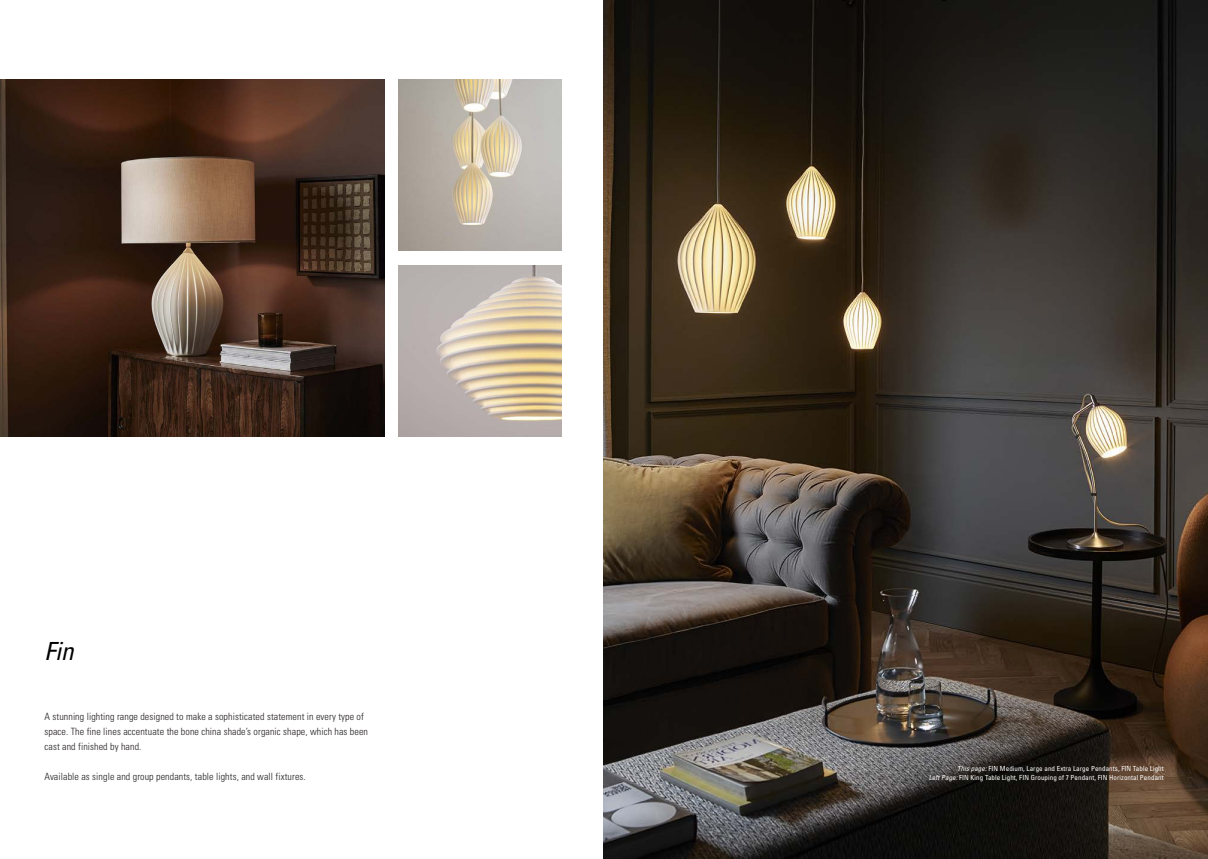
<style>
.page{position:relative;width:1208px;height:859px;background:#fff}
.page>*{position:absolute;margin:0;border:0;box-sizing:border-box;transform-origin:0 0}
.t1{font:italic condensed 25px "Univers";color:#000}
.t2{font:300 condensed 10px/15px "Univers";letter-spacing:.01em;color:#231f20}
.t3{font:condensed 7px/9px "Univers";letter-spacing:.01em;color:#fff;text-align:right}
.s1{font-style:italic}
</style>
<div class="page">
<img style="left:0;top:79px;width:384px;height:358px">
<img style="left:398px;top:79px;width:163px;height:172px">
<img style="left:604px;top:0;width:604px;height:859px">
<img style="left:398px;top:265px;width:163px;height:172px">
<h1 class="t1" style="left:45px;top:635px;width:31px">Fin</h1>
<p class="t2" style="left:45px;top:709px;width:325px">A stunning lighting range designed to make a sophisticated statement in every type of space. The fine lines accentuate the bone china shade’s organic shape, which has been cast and finished by hand.</p>
<p class="t2" style="left:45px;top:769px;width:263px">Available as single and group pendants, table lights, and wall fixtures.</p>
<p class="t3" style="left:928px;top:763px;width:236px"><span class="s1">This page:</span> FIN Medium, Large and Extra Large Pendants, FIN Table Light<br><span class="s1">Left Page:</span> FIN King Table Light, FIN Grouping of 7 Pendant, FIN Horizontal Pendant</p>
</div>
